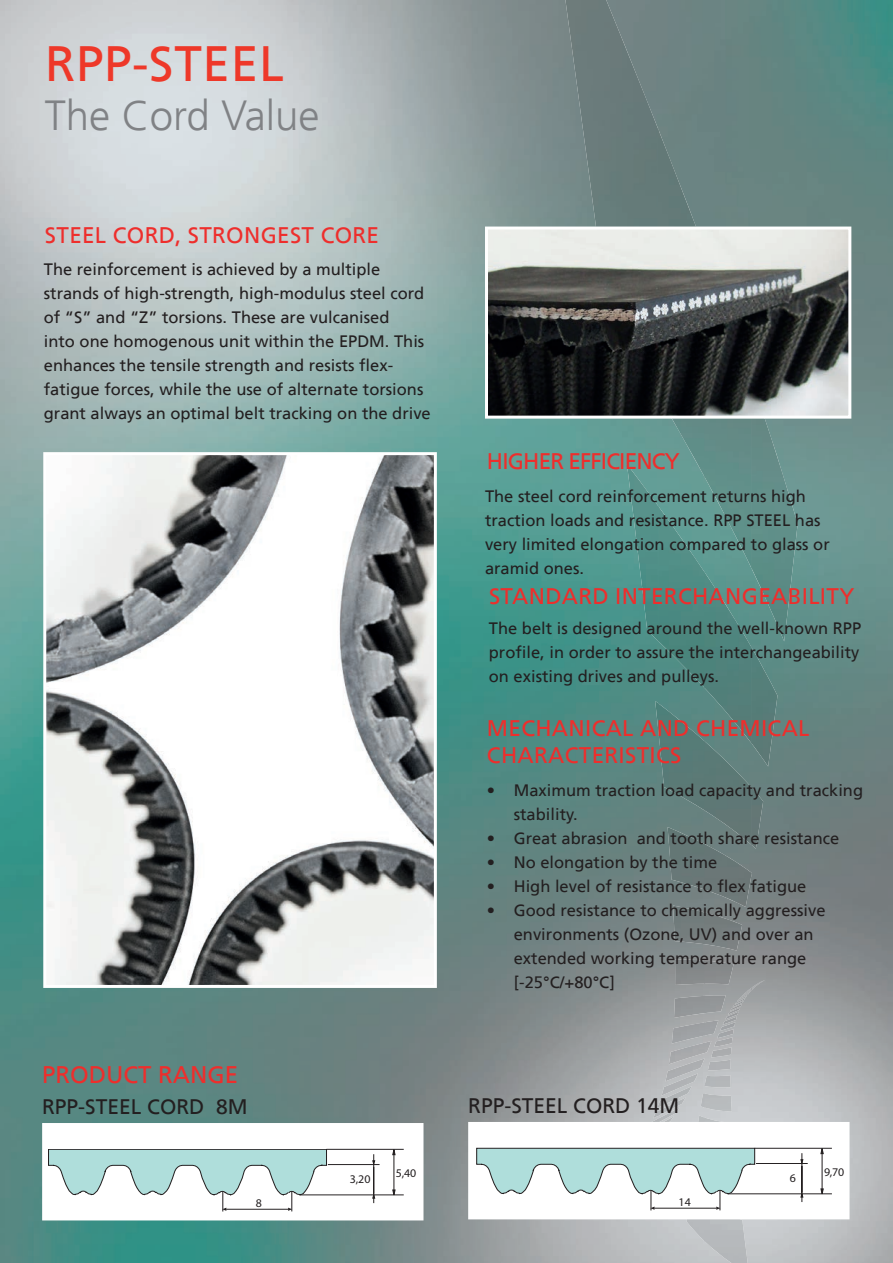
<style>
.page{position:relative;width:893px;height:1263px;background:#fff}
.page>*{position:absolute;margin:0;border:0;box-sizing:border-box;transform-origin:0 0}
.t1{font:49.5px "Frutiger CE";letter-spacing:.015em;color:#ee3829}
.t2{font:300 42px "Frutiger LT";color:#808285}
.t3{font:24px "Frutiger CE";color:#ee2e2c}
.t4{font:22.5px/27px "Frutiger CE";letter-spacing:.015em;color:#ee2e2c}
.t5{font:22.5px "Frutiger CE";letter-spacing:-.035em;color:#ee2e2c}
.t6{font:21px "Frutiger CE";color:#231f20}
.t7{font:16.5px/24px "Frutiger CE";color:#231f20}
.t8{font:condensed 11.7px "Helvetica";letter-spacing:-.01em;color:#231f20}
</style>
<div class="page">
<img style="left:0;top:0;width:893px;height:1263px">
<img style="left:565px;top:0;width:94px;height:227px">
<img style="left:658px;top:128px;width:47px;height:1114px">
<img style="left:704px;top:419px;width:48px;height:638px">
<img style="left:627px;top:419px;width:32px;height:315px">
<img style="left:751px;top:419px;width:47px;height:457px">
<img style="left:751px;top:980px;width:14px;height:11px">
<img style="left:611px;top:1105px;width:48px;height:17px">
<div style="left:43px;top:1124px;width:380px;height:96px;background:#fff"></div>
<hr style="left:326px;top:1149px;width:78px;height:1px;background:#231f20">
<hr style="left:328px;top:1164px;width:52px;height:1px;background:#231f20">
<hr style="left:300px;top:1194px;width:104px;height:1px;background:#231f20">
<hr style="left:394px;top:1149px;width:1px;height:43px;background:#231f20">
<svg style="left:392px;top:1149px;width:3px;height:6px"></svg>
<svg style="left:373px;top:1154px;width:2px;height:49px"></svg>
<svg style="left:48px;top:1149px;width:279px;height:62px"></svg>
<div style="left:469px;top:1123px;width:380px;height:96px;background:#fff"></div>
<hr style="left:755px;top:1148px;width:77px;height:1px;background:#231f20">
<hr style="left:756px;top:1163px;width:52px;height:1px;background:#231f20">
<hr style="left:728px;top:1193px;width:104px;height:1px;background:#231f20">
<svg style="left:821px;top:1188px;width:3px;height:6px"></svg>
<hr style="left:822px;top:1148px;width:1px;height:43px;background:#231f20">
<svg style="left:801px;top:1153px;width:2px;height:49px"></svg>
<svg style="left:476px;top:1148px;width:279px;height:62px"></svg>
<img style="left:489px;top:231px;width:358px;height:184px">
<div style="left:485px;top:227px;width:366px;height:192px;border:3px solid #fff"></div>
<img style="left:47px;top:456px;width:386px;height:528px">
<div style="left:43px;top:452px;width:394px;height:536px;border:3px solid #fff"></div>
<h1 class="t1" style="left:45px;top:35px;width:240px">RPP-STEEL</h1>
<h2 class="t2" style="left:45px;top:92px;width:276px">The Cord Value</h2>
<h3 class="t4" style="left:45px;top:222px;width:336px">STEEL CORD, STRONGEST CORE</h3>
<p class="t7" style="left:44px;top:257px;width:388px">The reinforcement is achieved by a multiple strands of high-strength, high-modulus steel cord of “S” and “Z” torsions. These are vulcanised<br>into one homogenous unit within the EPDM. This enhances the tensile strength and resists flex&shy;fatigue forces, while the use of alternate torsions grant always an optimal belt tracking on the drive</p>
<h3 class="t3" style="left:42px;top:1061px;width:198px">PRODUCT RANGE</h3>
<h3 class="t5" style="left:487px;top:448px;width:194px">HIGHER EFFICIENCY</h3>
<p class="t7" style="left:485px;top:484px;width:346px">The steel cord reinforcement returns high traction loads and resistance. RPP STEEL has very limited elongation compared to glass or aramid ones.</p>
<h3 class="t4" style="left:489px;top:583px;width:367px">STANDARD INTERCHANGEABILITY</h3>
<p class="t7" style="left:489px;top:616px;width:374px;text-align:justify">The belt is designed around the well-known RPP profile, in order to assure the interchangeability on existing drives and pulleys.</p>
<h3 class="t4" style="left:487px;top:715px;width:324px">MECHANICAL AND CHEMICAL<br>CHARACTERISTICS</h3>
<p class="t7" style="left:514px;top:778px;width:351px;text-indent:-27px">• Maximum traction load capacity and tracking stability.</p>
<p class="t7" style="left:487px;top:826px;width:354px">• Great abrasion and tooth share resistance</p>
<p class="t7" style="left:487px;top:850px;width:232px">• No elongation by the time</p>
<p class="t7" style="left:487px;top:874px;width:321px">• High level of resistance to flex fatigue</p>
<p class="t7" style="left:514px;top:898px;width:313px;text-indent:-27px">• Good resistance to chemically aggressive environments (Ozone, UV) and over an extended working temperature range [-25°C/+80°C]</p>
<p class="t6" style="left:42px;top:1095px;width:207px">RPP-STEEL CORD 8M</p>
<p class="t6" style="left:468px;top:1094px;width:213px">RPP-STEEL CORD 14M</p>
<p class="t8" style="left:256px;top:1196px;width:8px">8</p>
<p class="t8" style="left:350px;top:1172px;width:22px">3,20</p>
<p class="t8" style="left:396px;top:1166px;width:22px">5,40</p>
<p class="t8" style="left:679px;top:1195px;width:14px">14</p>
<p class="t8" style="left:790px;top:1171px;width:8px">6</p>
<p class="t8" style="left:824px;top:1165px;width:22px">9,70</p>
</div>
